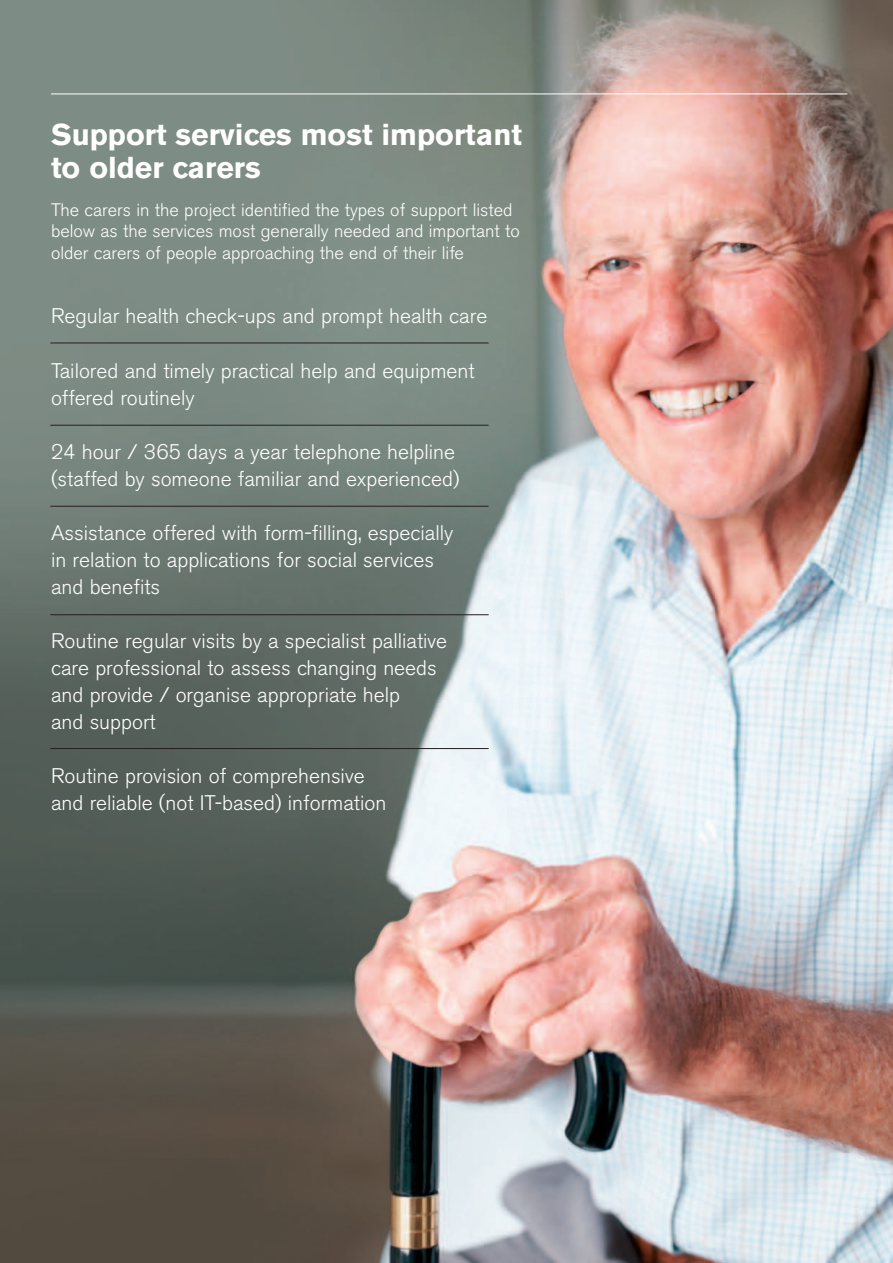
<style>
.page{position:relative;width:893px;height:1263px;background:#fff}
.page>*{position:absolute;margin:0;border:0;box-sizing:border-box;transform-origin:0 0}
.t1{font:700 30px/33px "Akzidenz Grotesk BE";color:#fff}
.t2{font:300 21px/27px "Akzidenz Grotesk BE";color:#fff}
.t3{font:300 18px/21.6px "Akzidenz Grotesk BE";color:#fff}
</style>
<div class="page">
<img style="left:0;top:0;width:893px;height:1263px">
<hr style="left:51px;top:94px;width:796px;height:1px;background:#fff">
<hr style="left:50px;top:343px;width:439px;height:1px;background:#231f20">
<hr style="left:50px;top:425px;width:439px;height:1px;background:#231f20">
<hr style="left:50px;top:506px;width:439px;height:1px;background:#231f20">
<hr style="left:50px;top:614px;width:439px;height:1px;background:#231f20">
<hr style="left:50px;top:748px;width:439px;height:1px;background:#231f20">
<h1 class="t1" style="left:51px;top:120px;width:473px">Support services most important to older carers</h1>
<p class="t3" style="left:51px;top:200px;width:470px">The carers in the project identified the types of support listed below as the services most generally needed and important to older carers of people approaching the end of their life</p>
<p class="t2" style="left:51px;top:304px;width:438px">Regular health check-ups and prompt health care</p>
<p class="t2" style="left:51px;top:358px;width:425px">Tailored and timely practical help and equipment offered routinely</p>
<p class="t2" style="left:51px;top:439px;width:410px">24 hour / 365 days a year telephone helpline (staffed by someone familiar and experienced)</p>
<p class="t2" style="left:51px;top:520px;width:404px">Assistance offered with form-filling, especially in relation to applications for social services and benefits</p>
<p class="t2" style="left:51px;top:628px;width:398px">Routine regular visits by a specialist palliative care professional to assess changing needs and provide / organise appropriate help<br>and support</p>
<p class="t2" style="left:51px;top:763px;width:337px">Routine provision of comprehensive and reliable (not IT-based) information</p>
</div>
